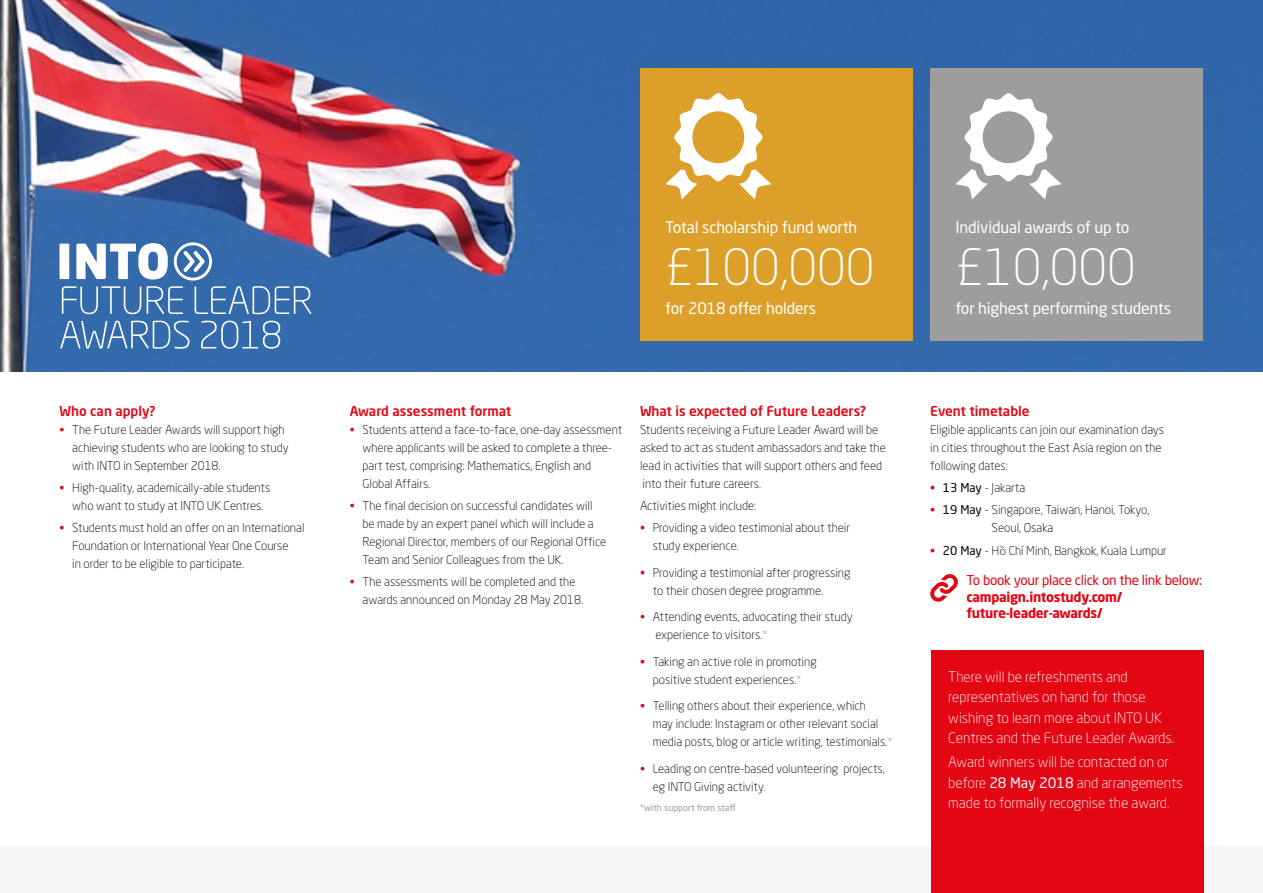
<style>
.page{position:relative;width:1263px;height:893px;background:#fff}
.page>*{position:absolute;margin:0;border:0;box-sizing:border-box;transform-origin:0 0}
.t1{font:300 49.5px "Neo Sans Pro";color:#fff}
.t2{font:15.75px "Neo Sans Pro";letter-spacing:-.01em;color:#fff}
.t3{font:300 14.25px/20.2px "Neo Sans Pro";color:#fff}
.t4{font:500 13.5px "Neo Sans Pro";color:#e30613}
.t5{font:700 13.5px/16.5px "Neo Sans Pro";letter-spacing:-.02em;color:#e30613}
.t6{font:13.5px "Neo Sans Pro";letter-spacing:-.02em;color:#e30613}
.t7{font:300 12px/18px "Neo Sans Pro";color:#000}
.t8{font:9px "Neo Sans Pro";color:#9d9d9c}
.s1{color:#e30613}
.s2{color:#9d9d9c}
.s3{font-weight:400;color:#e30613}
.s4{font-weight:400}
.s5{font-family:"Lato"}
</style>
<div class="page">
<img style="left:0;top:0;width:1263px;height:371px">
<svg style="left:60px;top:321px;width:129px;height:28px;background:#5a86bb"></svg>
<svg style="left:201px;top:321px;width:79px;height:28px;background:#5a86bb"></svg>
<div style="left:60px;top:244px;width:9px;height:35px;background:#fff"></div>
<svg style="left:62px;top:242px;width:249px;height:72px"></svg>
<div style="left:640px;top:68px;width:272px;height:272px;background:#dc9f2a"></div>
<svg style="left:665px;top:93px;width:107px;height:107px"></svg>
<div style="left:930px;top:68px;width:272px;height:272px;background:#9d9d9c"></div>
<svg style="left:955px;top:93px;width:107px;height:106px"></svg>
<div style="left:0;top:846px;width:1263px;height:47px;background:#f6f6f6"></div>
<svg style="left:930px;top:574px;width:28px;height:28px"></svg>
<div style="left:931px;top:651px;width:272px;height:242px;background:#e30613"></div>
<p class="t4" style="left:60px;top:402px;width:97px">Who can apply?</p>
<p class="t7" style="left:72px;top:420px;width:218px;text-indent:-13px"><span class="s1">•</span> The Future Leader Awards will support high achieving students who are looking to study with INTO in September 2018.</p>
<p class="t7" style="left:60px;top:479px;width:212px;text-align:center"><span class="s1">•</span> High-quality, academically-able students who want to study at INTO UK Centres.</p>
<p class="t7" style="left:72px;top:519px;width:234px;text-indent:-13px"><span class="s1">•</span> Students must hold an offer on an International<br>Foundation or International Year One Course<br>in order to be eligible to participate.</p>
<h2 class="t2" style="left:665px;top:217px;width:194px">Total scholarship fund worth</h2>
<h1 class="t1" style="left:665px;top:238px;width:211px">£100,000</h1>
<h2 class="t2" style="left:665px;top:299px;width:152px">for 2018 offer holders</h2>
<p class="t4" style="left:350px;top:402px;width:163px">Award assessment format</p>
<p class="t7" style="left:362px;top:420px;width:261px;text-indent:-13px"><span class="s1">•</span> Students attend a face-to-face, one-day assessment where applicants will be asked to complete a three&shy;part test, comprising: Mathematics, English and Global Affairs.</p>
<p class="t7" style="left:362px;top:497px;width:245px;text-indent:-13px"><span class="s1">•</span> The final decision on successful candidates will be made by an expert panel which will include a Regional Director, members of our Regional Office Team and Senior Colleagues from the UK.</p>
<p class="t7" style="left:362px;top:573px;width:222px;text-indent:-13px"><span class="s1">•</span> The assessments will be completed and the awards announced on Monday 28 May 2018.</p>
<p class="t4" style="left:640px;top:402px;width:228px">What is expected of Future Leaders?</p>
<p class="t7" style="left:640px;top:420px;width:247px">Students receiving a Future Leader Award will be asked to act as student ambassadors and take the lead in activities that will support others and feed into their future careers.</p>
<p class="t7" style="left:640px;top:497px;width:118px">Activities might include:</p>
<p class="t7" style="left:653px;top:519px;width:199px;text-indent:-13px"><span class="s1">•</span> Providing a video testimonial about their study experience.</p>
<p class="t7" style="left:653px;top:563px;width:199px;text-indent:-13px"><span class="s1">•</span> Providing a testimonial after progressing to their chosen degree programme.</p>
<p class="t7" style="left:655px;top:608px;width:199px;text-indent:-15px"><span class="s1">•</span> Attending events, advocating their study experience to visitors.<span class="s2">*</span></p>
<p class="t7" style="left:640px;top:652px;width:178px;text-align:center"><span class="s1">•</span> Taking an active role in promoting positive student experiences.<span class="s2">*</span></p>
<p class="t7" style="left:653px;top:697px;width:241px;text-indent:-13px"><span class="s1">•</span> Telling others about their experience, which<br>may include: Instagram or other relevant social media posts, blog or article writing, testimonials.<span class="s2">*</span></p>
<p class="t7" style="left:653px;top:759px;width:234px;text-indent:-13px"><span class="s1">•</span> Leading on centre-based volunteering projects, eg INTO Giving activity.</p>
<p class="t8" style="left:640px;top:802px;width:97px">*with support from staff</p>
<h2 class="t2" style="left:955px;top:217px;width:176px">Individual awards of up to</h2>
<h1 class="t1" style="left:955px;top:238px;width:182px">£10,000</h1>
<h2 class="t2" style="left:955px;top:299px;width:217px">for highest performing students</h2>
<p class="t4" style="left:930px;top:402px;width:101px">Event timetable</p>
<p class="t7" style="left:930px;top:420px;width:235px">Eligible applicants can join our examination days in cities throughout the East Asia region on the following dates:</p>
<p class="t7" style="left:930px;top:479px;width:97px"><span class="s3">•</span> <span class="s4">13 May</span> - Jakarta</p>
<p class="t7" style="left:992px;top:501px;width:159px;text-indent:-61px"><span class="s3">•</span> <span class="s4">19 May</span> - Singapore, Taiwan, Hanoi, Tokyo,<br>Seoul, Osaka</p>
<p class="t7" style="left:930px;top:541px;width:238px"><span class="s3">•</span> <span class="s4">20 May</span> - H<span class="s5">ồ</span> Chí Minh, Bangkok, Kuala Lumpur</p>
<p class="t6" style="left:966px;top:572px;width:237px">To book your place click on the link below:</p>
<p class="t5" style="left:966px;top:588px;width:157px">campaign.intostudy.com/ future-leader-awards/</p>
<p class="t3" style="left:948px;top:667px;width:227px">There will be refreshments and representatives on hand for those wishing to learn more about INTO UK Centres and the Future Leader Awards.</p>
<p class="t3" style="left:948px;top:752px;width:236px">Award winners will be contacted on or before <span class="s4">28 May 2018</span> and arrangements made to formally recognise the award.</p>
</div>
